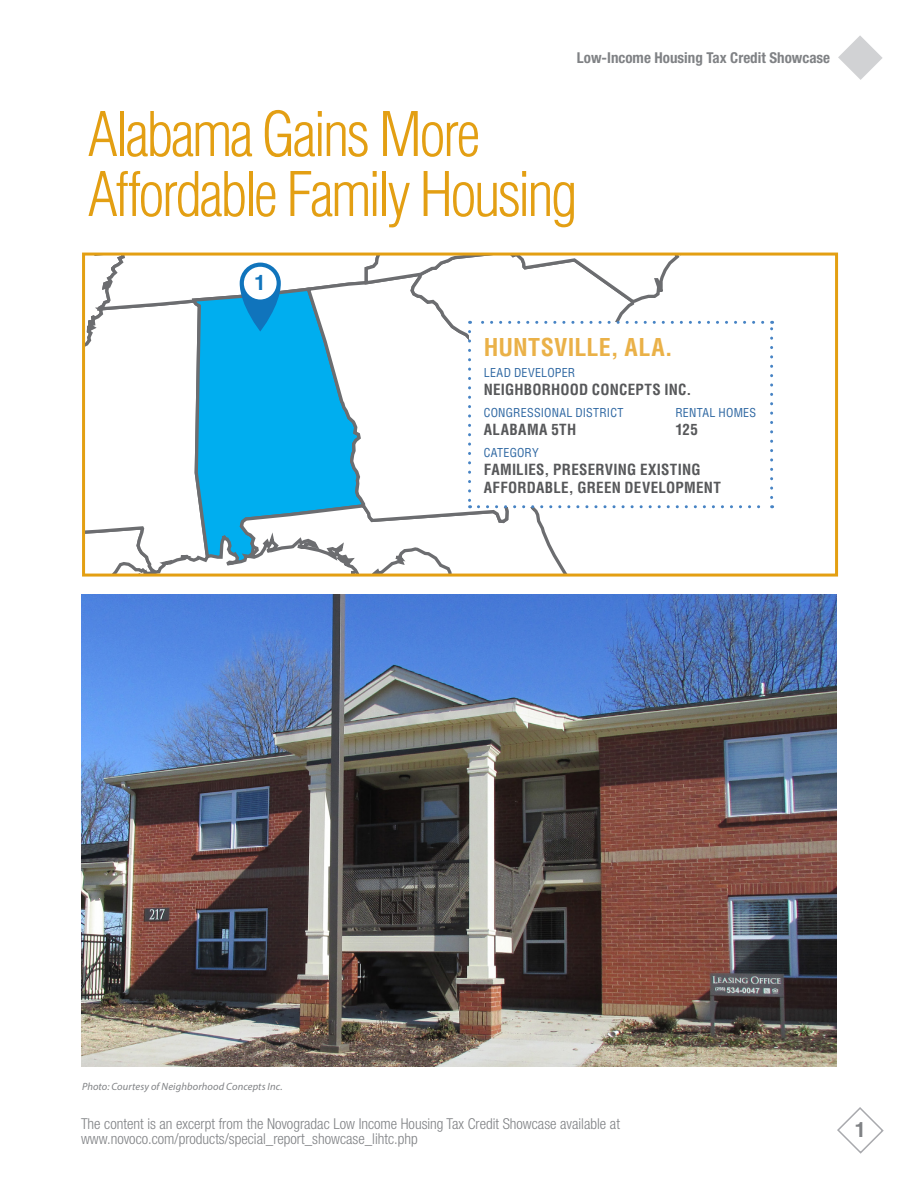
<style>
.page{position:relative;width:918px;height:1188px;background:#fff}
.page>*{position:absolute;margin:0;border:0;box-sizing:border-box;transform-origin:0 0}
.t1{font:300 condensed 60px/60px "Helvetica";letter-spacing:-.045em;color:#e39f13}
.Box_-_Table_Copy{font:700 condensed 24px "Helvetica";letter-spacing:.01em;color:#eab148}
.t2{font:700 21.3px "Helvetica";color:#1074bc}
.t3{font:700 21px "Helvetica";color:#808285}
.t4{font:300 condensed 15px/15px "Helvetica Neue";color:#808285}
.Box_-_Table_Copy-2{font:700 condensed 15px/18px "Helvetica";letter-spacing:.015em;color:#57585a}
.t5{font:700 condensed 15px "Helvetica Neue";color:#808285}
.Box_-_Table_Header{font:condensed 12px "Helvetica";letter-spacing:.02em;color:#2e67a2}
.t6{font:italic 10.5px "Myriad Pro";letter-spacing:.01em;color:#808285}
</style>
<div class="page">
<svg style="left:837px;top:1107px;width:47px;height:47px"></svg>
<svg style="left:838px;top:35px;width:45px;height:45px"></svg>
<svg style="left:84px;top:254px;width:689px;height:321px"></svg>
<img style="left:81px;top:594px;width:756px;height:472px">
<p class="t5" style="left:577px;top:49px;width:255px">Low-Income Housing Tax Credit Showcase</p>
<p class="t1" style="left:88px;top:104px;width:491px">Alabama Gains More<br>Affordable Family Housing</p>
<p class="t2" style="left:254px;top:269px;width:13px">1</p>
<p class="Box_-_Table_Copy" style="left:484px;top:332px;width:191px">HUNTSVILLE, ALA.</p>
<p class="Box_-_Table_Header" style="left:484px;top:365px;width:93px">LEAD DEVELOPER</p>
<p class="Box_-_Table_Copy-2" style="left:484px;top:381px;width:209px">NEIGHBORHOOD CONCEPTS INC.</p>
<p class="Box_-_Table_Header" style="left:484px;top:405px;width:141px">CONGRESSIONAL DISTRICT</p>
<p class="Box_-_Table_Copy-2" style="left:484px;top:420px;width:94px">ALABAMA 5TH</p>
<p class="Box_-_Table_Header" style="left:675px;top:405px;width:82px">RENTAL HOMES</p>
<p class="Box_-_Table_Copy-2" style="left:675px;top:420px;width:24px">125</p>
<p class="Box_-_Table_Header" style="left:484px;top:445px;width:56px">CATEGORY</p>
<p class="Box_-_Table_Copy-2" style="left:484px;top:460px;width:239px">FAMILIES, PRESERVING EXISTING<br>AFFORDABLE, GREEN DEVELOPMENT</p>
<p class="t6" style="left:82px;top:1080px;width:202px">Photo: Courtesy of Neighborhood Concepts Inc.</p>
<p class="t4" style="left:81px;top:1116px;width:541px">The content is an excerpt from the Novogradac Low Income Housing Tax Credit Showcase available at www.novoco.com/products/special_report_showcase_lihtc.php</p>
<p class="t3" style="left:855px;top:1117px;width:13px">1</p>
</div>
